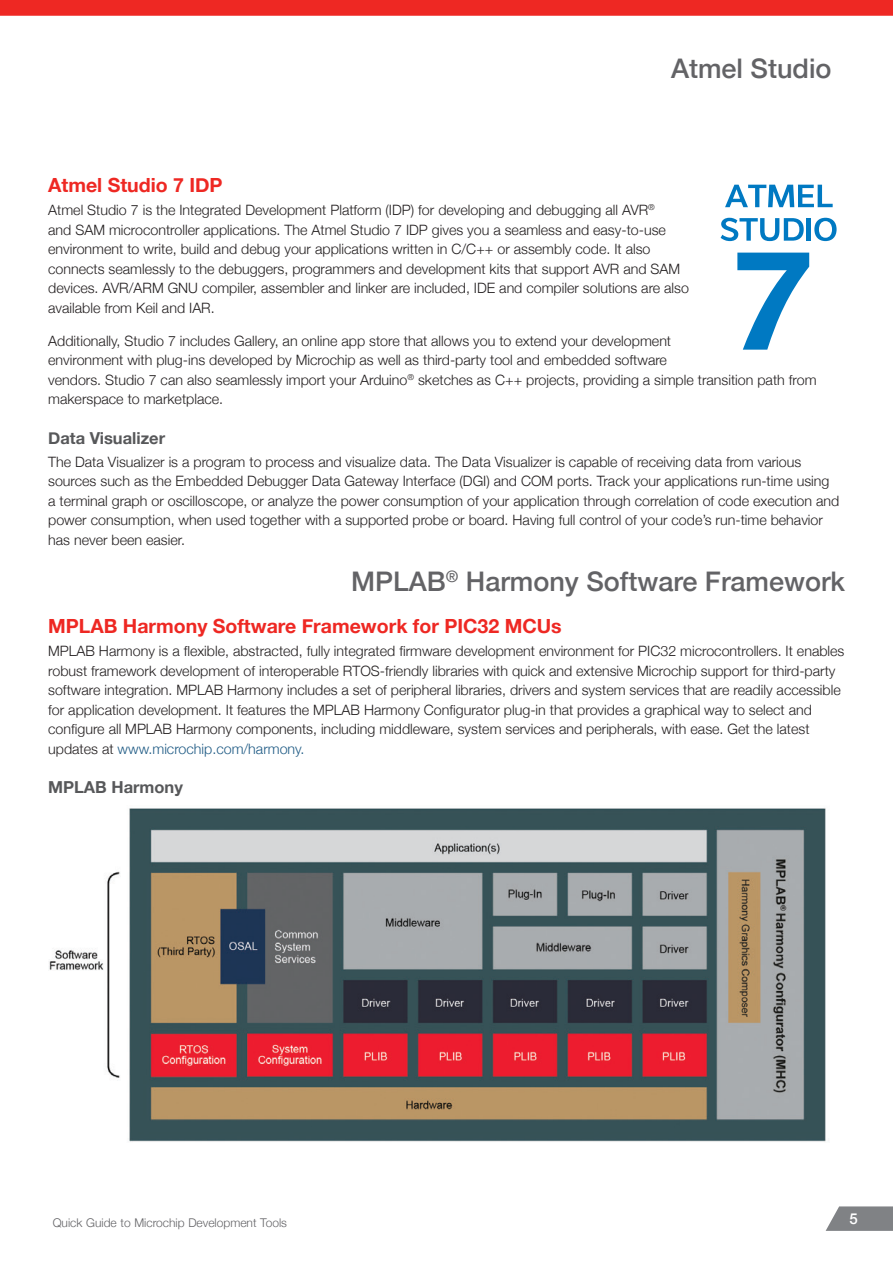
<style>
.page{position:relative;width:893px;height:1263px;background:#fff}
.page>*{position:absolute;margin:0;border:0;box-sizing:border-box;transform-origin:0 0}
.t1{font:500 27px "Helvetica Neue";color:#636366}
.t2{font:700 19.5px "Helvetica Neue";color:#ee2823}
.t3{font:700 16.5px "Helvetica Neue";color:#57585a}
.t4{font:500 15px "Helvetica Neue";color:#fff}
.t5{font:300 14.25px/19.5px "Helvetica Neue";color:#231f20}
.t6{font:300 12px "Helvetica Neue";color:#636366}
.s1{color:#1e5a84}
</style>
<div class="page">
<div style="left:0;top:0;width:893px;height:16px;background:#ee2823"></div>
<svg style="left:826px;top:1206px;width:67px;height:25px;background:#8e9093"></svg>
<img style="left:49px;top:808px;width:780px;height:334px">
<svg style="left:725px;top:185px;width:108px;height:22px"></svg>
<svg style="left:721px;top:218px;width:83px;height:23px"></svg>
<hr style="left:807px;top:218px;width:4px;height:23px;background:#0079c2">
<svg style="left:814px;top:218px;width:23px;height:23px"></svg>
<svg style="left:737px;top:253px;width:72px;height:97px"></svg>
<h1 class="t1" style="left:671px;top:47px;width:162px">Atmel Studio</h1>
<h2 class="t2" style="left:48px;top:170px;width:176px">Atmel Studio 7 IDP</h2>
<p class="t5" style="left:48px;top:199px;width:642px">Atmel Studio 7 is the Integrated Development Platform (IDP) for developing and debugging all AVR<sup>®<br></sup>and SAM microcontroller applications. The Atmel Studio 7 IDP gives you a seamless and easy-to-use environment to write, build and debug your applications written in C/C++ or assembly code. It also connects seamlessly to the debuggers, programmers and development kits that support AVR and SAM devices. AVR/ARM GNU compiler, assembler and linker are included, IDE and compiler solutions are also available from Keil and IAR.</p>
<p class="t5" style="left:48px;top:330px;width:770px">Additionally, Studio 7 includes Gallery, an online app store that allows you to extend your development<br>environment with plug-ins developed by Microchip as well as third-party tool and embedded software<br>vendors. Studio 7 can also seamlessly import your Arduino<sup>®</sup> sketches as C++ projects, providing a simple transition path from makerspace to marketplace.</p>
<p class="t3" style="left:48px;top:425px;width:119px">Data Visualizer</p>
<p class="t5" style="left:48px;top:451px;width:793px">The Data Visualizer is a program to process and visualize data. The Data Visualizer is capable of receiving data from various sources such as the Embedded Debugger Data Gateway Interface (DGI) and COM ports. Track your applications run-time using a terminal graph or oscilloscope, or analyze the power consumption of your application through correlation of code execution and power consumption, when used together with a supported probe or board. Having full control of your code’s run-time behavior has never been easier.</p>
<h1 class="t1" style="left:351px;top:559px;width:495px">MPLAB<sup>®</sup> Harmony Software Framework</h1>
<h2 class="t2" style="left:48px;top:611px;width:515px">MPLAB Harmony Software Framework for PIC32 MCUs</h2>
<p class="t5" style="left:48px;top:640px;width:798px">MPLAB Harmony is a flexible, abstracted, fully integrated firmware development environment for PIC32 microcontrollers. It enables robust framework development of interoperable RTOS-friendly libraries with quick and extensive Microchip support for third-party software integration. MPLAB Harmony includes a set of peripheral libraries, drivers and system services that are readily accessible for application development. It features the MPLAB Harmony Configurator plug-in that provides a graphical way to select and configure all MPLAB Harmony components, including middleware, system services and peripherals, with ease. Get the latest updates at <span class="s1">www.microchip.com/harmony.</span></p>
<p class="t3" style="left:48px;top:774px;width:136px">MPLAB Harmony</p>
<p class="t6" style="left:53px;top:1213px;width:236px">Quick Guide to Microchip Development Tools</p>
<p class="t4" style="left:850px;top:1206px;width:10px">5</p>
</div>
